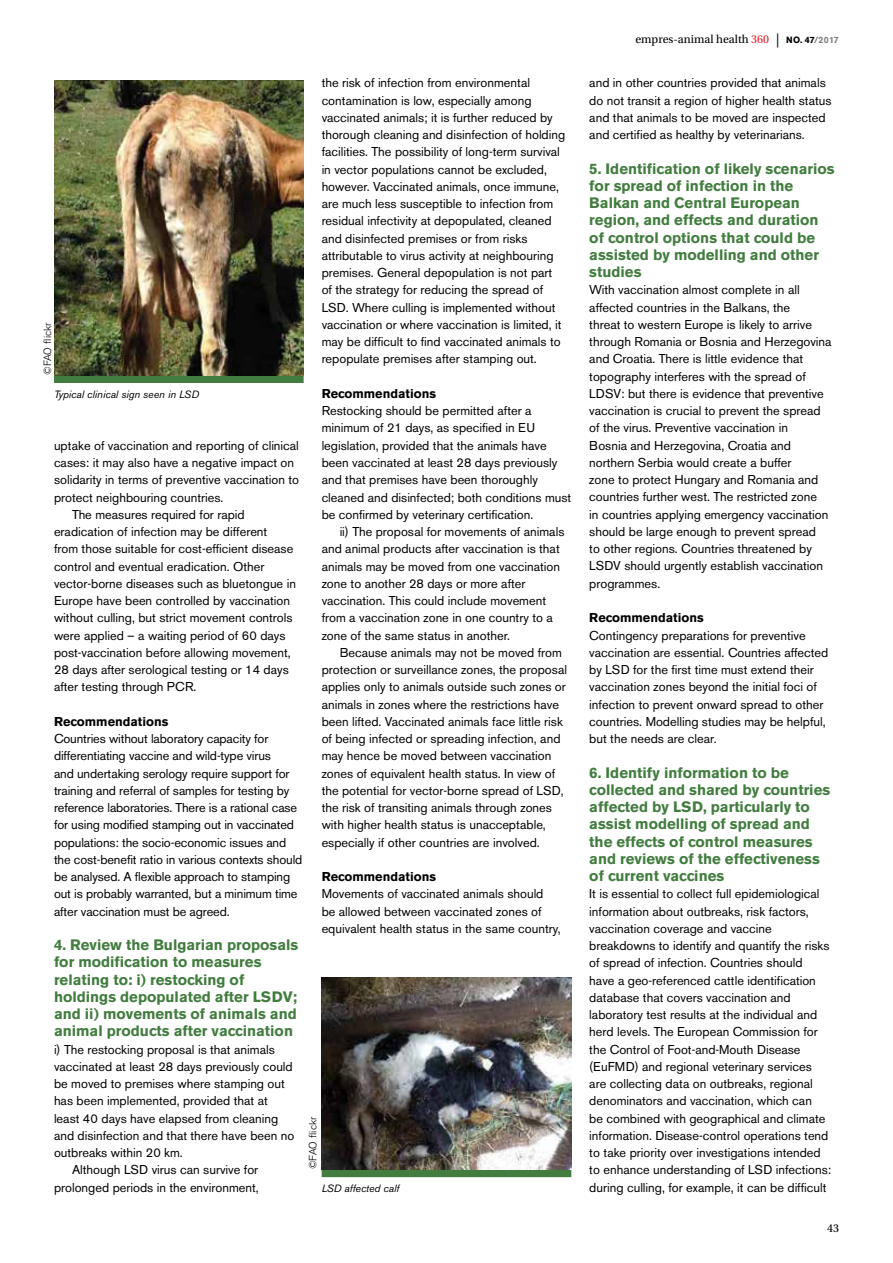
<style>
.page{position:relative;width:893px;height:1263px;background:#fff}
.page>*{position:absolute;margin:0;border:0;box-sizing:border-box;transform-origin:0 0}
.t1{font:700 15px/17.2px "Akzidenz Grotesk BE";color:#427d3f}
.t2{font:12.75px/17.2px "Akzidenz Grotesk BE";color:#000}
.t3{font:700 12.75px "Akzidenz Grotesk BE";color:#000}
.t4{font:12px "Utopia Std";color:#000}
.t5{font:italic 10.5px "Akzidenz Grotesk BE";color:#000}
.t6{font:300 10.5px "Akzidenz Grotesk BE";letter-spacing:.01em;color:#000}
.s1{color:#ed1d24}
.s2{font-size:15px}
.s3{font-family:"Akzidenz Grotesk BE";font-weight:700;font-size:9px}
.s4{font-family:"Akzidenz Grotesk BE";font-weight:700;font-size:9px;color:#808285}
</style>
<div class="page">
<div style="left:54px;top:375px;width:250px;height:8px;background:#427d3f"></div>
<img style="left:54px;top:80px;width:250px;height:295px">
<div style="left:322px;top:1169px;width:249px;height:8px;background:#427d3f"></div>
<img style="left:322px;top:977px;width:249px;height:192px">
<p class="t2" style="left:322px;top:74px;width:245px">the risk of infection from environmental contamination is low, especially among vaccinated animals; it is further reduced by thorough cleaning and disinfection of holding facilities. The possibility of long-term survival in vector populations cannot be excluded, however. Vaccinated animals, once immune, are much less susceptible to infection from residual infectivity at depopulated, cleaned and disinfected premises or from risks attributable to virus activity at neighbouring premises. General depopulation is not part of the strategy for reducing the spread of LSD. Where culling is implemented without vaccination or where vaccination is limited, it may be difficult to find vaccinated animals to repopulate premises after stamping out.</p>
<p class="t3" style="left:322px;top:386px;width:116px">Recommendations</p>
<p class="t2" style="left:322px;top:402px;width:251px">Restocking should be permitted after a minimum of 21 days, as specified in EU legislation, provided that the animals have been vaccinated at least 28 days previously and that premises have been thoroughly cleaned and disinfected; both conditions must be confirmed by veterinary certification.</p>
<p class="t2" style="left:322px;top:523px;width:244px;text-indent:18px">ii) The proposal for movements of animals and animal products after vaccination is that animals may be moved from one vaccination zone to another 28 days or more after vaccination. This could include movement from a vaccination zone in one country to a zone of the same status in another.</p>
<p class="t2" style="left:322px;top:644px;width:247px;text-indent:18px">Because animals may not be moved from protection or surveillance zones, the proposal applies only to animals outside such zones or animals in zones where the restrictions have been lifted. Vaccinated animals face little risk of being infected or spreading infection, and may hence be moved between vaccination zones of equivalent health status. In view of the potential for vector-borne spread of LSD, the risk of transiting animals through zones with higher health status is unacceptable, especially if other countries are involved.</p>
<p class="t3" style="left:322px;top:869px;width:116px">Recommendations</p>
<p class="t2" style="left:322px;top:885px;width:241px">Movements of vaccinated animals should<br>be allowed between vaccinated zones of equivalent health status in the same country,</p>
<p class="t6" style="left:42px;top:375px;width:54px;rotate:-90deg">©FAO flickr</p>
<p class="t5" style="left:54px;top:388px;width:147px">Typical clinical sign seen in LSD</p>
<p class="t2" style="left:54px;top:437px;width:246px">uptake of vaccination and reporting of clinical</p>
<p class="t2" style="left:54px;top:454px;width:242px">cases: it may also have a negative impact on</p>
<p class="t2" style="left:54px;top:471px;width:247px">solidarity in terms of preventive vaccination to</p>
<p class="t2" style="left:54px;top:488px;width:171px">protect neighbouring countries.</p>
<p class="t2" style="left:72px;top:506px;width:174px">The measures required for rapid</p>
<p class="t2" style="left:54px;top:523px;width:215px">eradication of infection may be different</p>
<p class="t2" style="left:54px;top:540px;width:241px">from those suitable for cost-efficient disease</p>
<p class="t2" style="left:54px;top:557px;width:212px">control and eventual eradication. Other</p>
<p class="t2" style="left:54px;top:575px;width:244px">vector-borne diseases such as bluetongue in</p>
<p class="t2" style="left:54px;top:592px;width:238px">Europe have been controlled by vaccination</p>
<p class="t2" style="left:54px;top:609px;width:240px">without culling, but strict movement controls</p>
<p class="t2" style="left:54px;top:626px;width:233px">were applied – a waiting period of 60 days</p>
<p class="t2" style="left:54px;top:644px;width:238px">post-vaccination before allowing movement,</p>
<p class="t2" style="left:54px;top:661px;width:236px">28 days after serological testing or 14 days</p>
<p class="t2" style="left:54px;top:678px;width:144px">after testing through PCR.</p>
<p class="t3" style="left:54px;top:714px;width:116px">Recommendations</p>
<p class="t2" style="left:54px;top:730px;width:250px">Countries without laboratory capacity for differentiating vaccine and wild-type virus<br>and undertaking serology require support for training and referral of samples for testing by reference laboratories. There is a rational case for using modified stamping out in vaccinated populations: the socio-economic issues and the cost-benefit ratio in various contexts should be analysed. A flexible approach to stamping out is probably warranted, but a minimum time after vaccination must be agreed.</p>
<p class="t1" style="left:54px;top:936px;width:246px">4. Review the Bulgarian proposals for modification to measures relating to: i) restocking of holdings depopulated after LSDV; and ii) movements of animals and animal products after vaccination</p>
<p class="t2" style="left:54px;top:1040px;width:222px">i) The restocking proposal is that animals</p>
<p class="t2" style="left:54px;top:1058px;width:240px">vaccinated at least 28 days previously could</p>
<p class="t2" style="left:54px;top:1075px;width:232px">be moved to premises where stamping out</p>
<p class="t2" style="left:54px;top:1092px;width:215px">has been implemented, provided that at</p>
<p class="t2" style="left:54px;top:1109px;width:226px">least 40 days have elapsed from cleaning</p>
<p class="t2" style="left:54px;top:1127px;width:242px">and disinfection and that there have been no</p>
<p class="t2" style="left:54px;top:1144px;width:130px">outbreaks within 20 km.</p>
<p class="t2" style="left:72px;top:1161px;width:188px">Although LSD virus can survive for</p>
<p class="t2" style="left:54px;top:1178px;width:206px">prolonged periods in the environment,</p>
<p class="t6" style="left:307px;top:1169px;width:54px;rotate:-90deg">©FAO flickr</p>
<p class="t5" style="left:322px;top:1182px;width:79px">LSD affected calf</p>
<p class="t4" style="left:635px;top:32px;width:205px">empres-animal health <span class="s1">360</span> <span class="s2">|</span> <span class="s3">NO. 47</span><span class="s4">/2017</span></p>
<p class="t2" style="left:589px;top:74px;width:244px">and in other countries provided that animals do not transit a region of higher health status and that animals to be moved are inspected and certified as healthy by veterinarians.</p>
<p class="t1" style="left:589px;top:160px;width:247px">5. Identification of likely scenarios for spread of infection in the<br>Balkan and Central European region, and effects and duration of control options that could be assisted by modelling and other studies</p>
<p class="t2" style="left:589px;top:281px;width:244px">With vaccination almost complete in all affected countries in the Balkans, the<br>threat to western Europe is likely to arrive through Romania or Bosnia and Herzegovina and Croatia. There is little evidence that topography interferes with the spread of LDSV: but there is evidence that preventive vaccination is crucial to prevent the spread of the virus. Preventive vaccination in<br>Bosnia and Herzegovina, Croatia and northern Serbia would create a buffer<br>zone to protect Hungary and Romania and countries further west. The restricted zone<br>in countries applying emergency vaccination should be large enough to prevent spread<br>to other regions. Countries threatened by LSDV should urgently establish vaccination programmes.</p>
<p class="t3" style="left:589px;top:610px;width:116px">Recommendations</p>
<p class="t2" style="left:589px;top:626px;width:241px">Contingency preparations for preventive vaccination are essential. Countries affected by LSD for the first time must extend their vaccination zones beyond the initial foci of infection to prevent onward spread to other countries. Modelling studies may be helpful, but the needs are clear.</p>
<p class="t1" style="left:589px;top:764px;width:242px">6. Identify information to be collected and shared by countries affected by LSD, particularly to assist modelling of spread and the effects of control measures and reviews of the effectiveness of current vaccines</p>
<p class="t2" style="left:589px;top:885px;width:244px">It is essential to collect full epidemiological information about outbreaks, risk factors, vaccination coverage and vaccine breakdowns to identify and quantify the risks of spread of infection. Countries should<br>have a geo-referenced cattle identification database that covers vaccination and laboratory test results at the individual and herd levels. The European Commission for the Control of Foot-and-Mouth Disease (EuFMD) and regional veterinary services are collecting data on outbreaks, regional denominators and vaccination, which can<br>be combined with geographical and climate information. Disease-control operations tend to take priority over investigations intended to enhance understanding of LSD infections: during culling, for example, it can be difficult</p>
<p class="t4" style="left:827px;top:1221px;width:14px">43</p>
</div>
